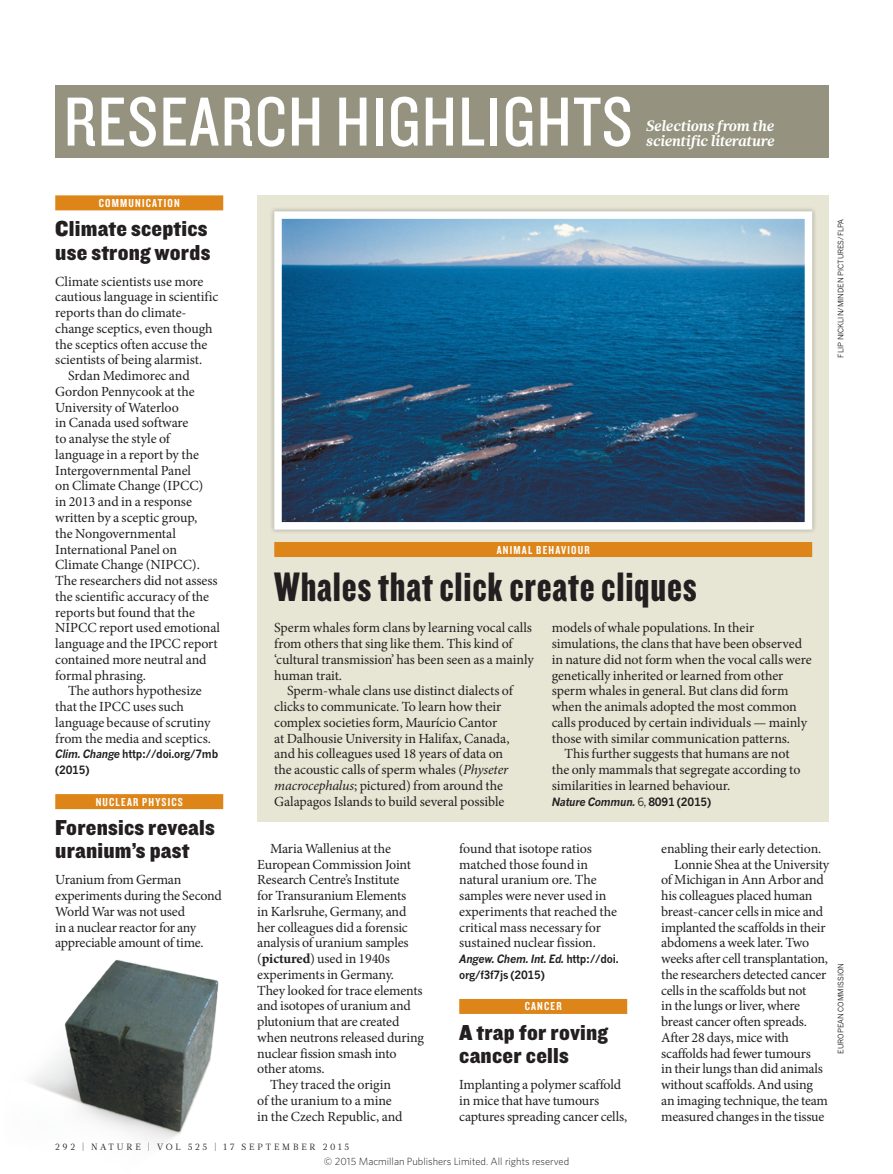
<style>
.page{position:relative;width:893px;height:1174px;background:#fff}
.page>*{position:absolute;margin:0;border:0;box-sizing:border-box;transform-origin:0 0}
.t1{font:72px "Knockout 29 Junior Ltweight";letter-spacing:.02em;color:#fff}
.BRIEFS_BOX_HEAD{font:42.75px "Knockout 69 Full Liteweight";letter-spacing:.02em;color:#231f20}
.RES_HIGH_HEAD_15{font:22.5px/23.7px "Knockout 71 Full Middlewt";letter-spacing:.01em;color:#231f20}
.t2{font:italic 700 15px/15px "Glosa Math";letter-spacing:-.005em;color:#fff}
.BODY_TEXT_R_L_INDENT{font:13.95px/15.8px "Minion Pro";letter-spacing:-.01em;color:#231f20}
.BODY_TEXT_R_L_1ST_PA{font:13.95px/15.8px "Minion Pro";letter-spacing:-.01em;color:#231f20}
.BRIEFS_SUBJECT_STRAP{font:12px "Knockout 49 Liteweight";letter-spacing:.1em;color:#fff}
.BRIEFS_PAPER{font:700 11.25px/15.8px "News Gothic MTOT";letter-spacing:-.02em;color:#231f20;scale:.95 1}
.BRIEFS_PAPER-2{font:italic 700 11.25px "News Gothic MTOT";letter-spacing:-.02em;color:#231f20;scale:.95 1}
.t3{font:300 10.5px "Whitney";color:#231f20}
.t4{font:9px "Glosa Math";letter-spacing:.305em;color:#231f20}
.PIC_CREDIT{font:7.5px "News Gothic MTOT";color:#231f20}
.s1{font-style:italic}
.s2{font-weight:400;font-style:normal}
.s3{font-style:normal}
.s4{font-weight:700}
</style>
<div class="page">
<img style="left:31px;top:960px;width:188px;height:183px">
<div style="left:257px;top:195px;width:572px;height:626px;background:#e7e5d4"></div>
<div style="left:269px;top:207px;width:548px;height:327px;background:#231f20;opacity:.25"></div>
<img style="left:283px;top:220px;width:520px;height:300px">
<div style="left:274px;top:211px;width:538px;height:318px;border:8px solid #fff"></div>
<div style="left:274px;top:542px;width:538px;height:15px;background:#dd8519"></div>
<div style="left:459px;top:999px;width:168px;height:15px;background:#dd8519"></div>
<div style="left:55px;top:794px;width:168px;height:15px;background:#dd8519"></div>
<div style="left:55px;top:195px;width:168px;height:15px;background:#dd8519"></div>
<div style="left:55px;top:85px;width:774px;height:72px;background:#95937f"></div>
<h1 class="t1" style="left:64px;top:75px;width:570px">RESEARCH HIGHLIGHTS</h1>
<p class="t2" style="left:646px;top:118px;width:130px">Selections from the scientific literature</p>
<p class="BRIEFS_SUBJECT_STRAP" style="left:99px;top:195px;width:83px">COMMUNICATION</p>
<p class="RES_HIGH_HEAD_15" style="left:55px;top:216px;width:157px">Climate sceptics use strong words</p>
<p class="BODY_TEXT_R_L_1ST_PA" style="left:55px;top:273px;width:165px">Climate scientists use more cautious language in scientific reports than do climate&shy;change sceptics, even though the sceptics often accuse the scientists of being alarmist.</p>
<p class="BODY_TEXT_R_L_INDENT" style="left:55px;top:368px;width:166px;text-indent:13px">Srdan Medimorec and<br>Gordon Pennycook at the<br>University of Waterloo<br>in Canada used software<br>to analyse the style of language in a report by the<br>Intergovernmental Panel<br>on Climate Change (IPCC)<br>in 2013 and in a response written by a sceptic group,<br>the Nongovernmental<br>International Panel on<br>Climate Change (NIPCC).<br>The researchers did not assess the scientific accuracy of the reports but found that the<br>NIPCC report used emotional language and the IPCC report contained more neutral and formal phrasing.</p>
<p class="BODY_TEXT_R_L_INDENT" style="left:55px;top:683px;width:157px;text-indent:13px">The authors hypothesize that the IPCC uses such language because of scrutiny from the media and sceptics.</p>
<p class="BRIEFS_PAPER" style="left:55px;top:746px;width:173px"><span class="s1">Clim. Change</span> http://doi.org/7mb (2015)</p>
<p class="BRIEFS_SUBJECT_STRAP" style="left:96px;top:794px;width:89px">NUCLEAR PHYSICS</p>
<p class="RES_HIGH_HEAD_15" style="left:55px;top:814px;width:161px">Forensics reveals uranium’s past</p>
<p class="BODY_TEXT_R_L_1ST_PA" style="left:55px;top:872px;width:168px">Uranium from German experiments during the Second<br>World War was not used<br>in a nuclear reactor for any appreciable amount of time.</p>
<p class="BRIEFS_SUBJECT_STRAP" style="left:497px;top:542px;width:94px">ANIMAL BEHAVIOUR</p>
<p class="BRIEFS_BOX_HEAD" style="left:274px;top:560px;width:424px">Whales that click create cliques</p>
<p class="BODY_TEXT_R_L_1ST_PA" style="left:274px;top:620px;width:261px">Sperm whales form clans by learning vocal calls from others that sing like them. This kind of ‘cultural transmission’ has been seen as a mainly human trait.</p>
<p class="BODY_TEXT_R_L_INDENT" style="left:274px;top:683px;width:240px;text-indent:13px">Sperm-whale clans use distinct dialects of clicks to communicate. To learn how their complex societies form, Maurício Cantor<br>at Dalhousie University in Halifax, Canada, and his colleagues used 18 years of data on the acoustic calls of sperm whales (<span class="s1">Physeter macrocephalus</span>; pictured) from around the Galapagos Islands to build several possible</p>
<p class="BODY_TEXT_R_L_INDENT" style="left:552px;top:620px;width:261px">models of whale populations. In their simulations, the clans that have been observed in nature did not form when the vocal calls were genetically inherited or learned from other sperm whales in general. But clans did form when the animals adopted the most common calls produced by certain individuals — mainly those with similar communication patterns.</p>
<p class="BODY_TEXT_R_L_INDENT" style="left:552px;top:746px;width:250px;text-indent:13px">This further suggests that humans are not the only mammals that segregate according to similarities in learned behaviour.</p>
<p class="BRIEFS_PAPER-2" style="left:552px;top:794px;width:169px">Nature Commun. <span class="s2">6,</span> <span class="s3">8091 (2015)</span></p>
<p class="BODY_TEXT_R_L_INDENT" style="left:257px;top:840px;width:168px;text-indent:13px">Maria Wallenius at the<br>European Commission Joint<br>Research Centre’s Institute<br>for Transuranium Elements<br>in Karlsruhe, Germany, and her colleagues did a forensic analysis of uranium samples (<span class="s4">pictured</span>) used in 1940s experiments in Germany.<br>They looked for trace elements and isotopes of uranium and plutonium that are created when neutrons released during nuclear fission smash into other atoms.</p>
<p class="BODY_TEXT_R_L_INDENT" style="left:257px;top:1077px;width:147px;text-indent:13px">They traced the origin of the uranium to a mine in the Czech Republic, and</p>
<p class="BODY_TEXT_R_L_INDENT" style="left:459px;top:840px;width:159px">found that isotope ratios matched those found in natural uranium ore. The samples were never used in experiments that reached the critical mass necessary for sustained nuclear fission.</p>
<p class="BRIEFS_PAPER" style="left:459px;top:951px;width:169px"><span class="s1">Angew. Chem. Int. Ed.</span> http://doi. org/f3f7js (2015)</p>
<p class="BRIEFS_SUBJECT_STRAP" style="left:525px;top:998px;width:38px">CANCER</p>
<p class="RES_HIGH_HEAD_15" style="left:459px;top:1019px;width:150px">A trap for roving cancer cells</p>
<p class="BODY_TEXT_R_L_1ST_PA" style="left:459px;top:1077px;width:169px">Implanting a polymer scaffold in mice that have tumours captures spreading cancer cells,</p>
<p class="BODY_TEXT_R_L_1ST_PA" style="left:661px;top:840px;width:162px">enabling their early detection.</p>
<p class="BODY_TEXT_R_L_INDENT" style="left:661px;top:856px;width:169px;text-indent:13px">Lonnie Shea at the University of Michigan in Ann Arbor and his colleagues placed human breast-cancer cells in mice and implanted the scaffolds in their abdomens a week later. Two weeks after cell transplantation, the researchers detected cancer cells in the scaffolds but not<br>in the lungs or liver, where breast cancer often spreads.<br>After 28 days, mice with scaffolds had fewer tumours<br>in their lungs than did animals without scaffolds. And using an imaging technique, the team measured changes in the tissue</p>
<p class="t4" style="left:55px;top:1141px;width:296px">292 | NATURE | VOL 525 | 17 SEPTEMBER 2015</p>
<p class="t3" style="left:324px;top:1154px;width:247px">© 2015 Macmillan Publishers Limited. All rights reserved</p>
<p class="PIC_CREDIT" style="left:836px;top:357px;width:140px;rotate:-90deg">FLIP NICKLIN/MINDEN PICTURES/FLPA</p>
<p class="PIC_CREDIT" style="left:836px;top:1053px;width:92px;rotate:-90deg">EUROPEAN COMMISSION</p>
</div>
